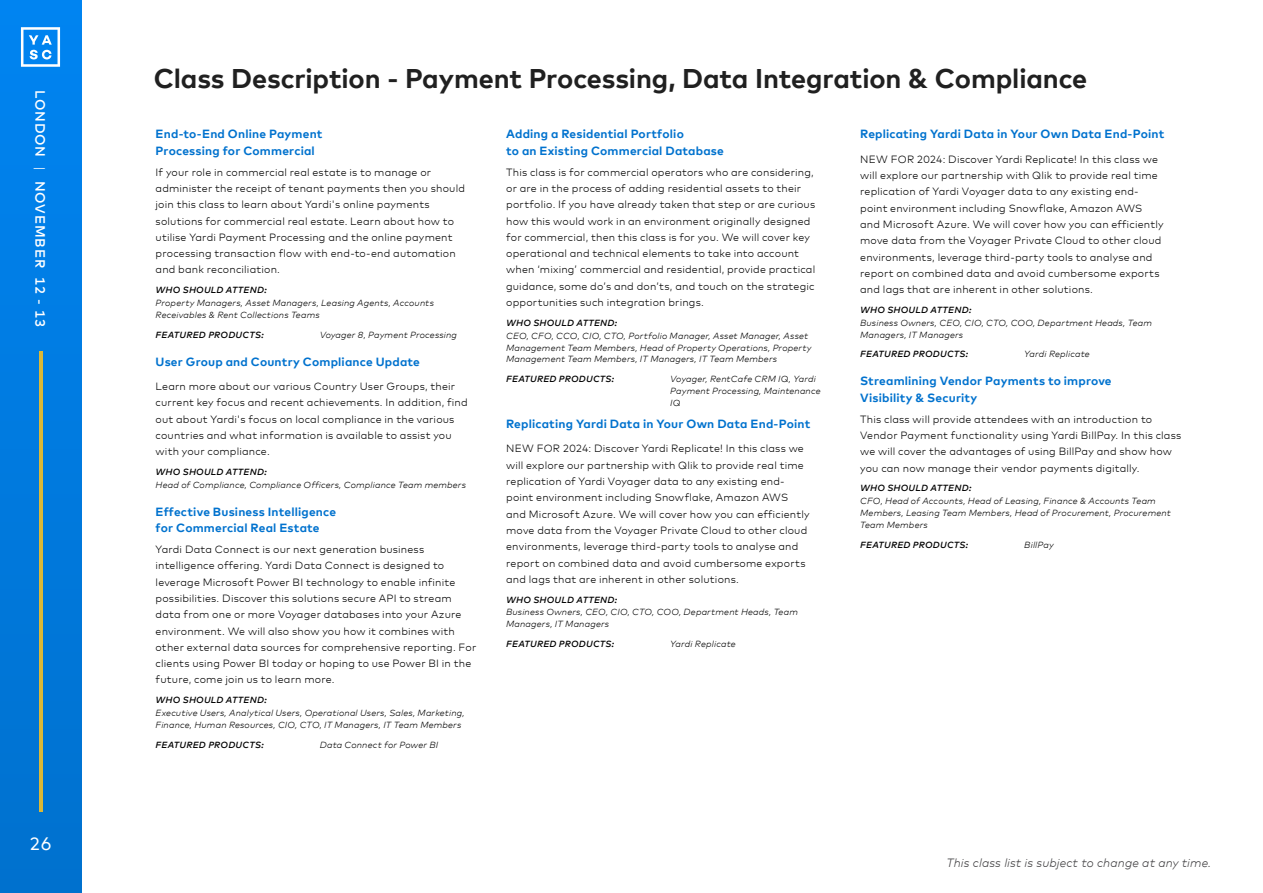
<style>
.page{position:relative;width:1263px;height:893px;background:#fff}
.page>*{position:absolute;margin:0;border:0;box-sizing:border-box;transform-origin:0 0}
.t1{font:700 27px "Mark Offc Pro";letter-spacing:-.005em;color:#202020}
.t2{font:18px "Mark Offc Pro";color:#fff}
.t3{font:500 13.5px "Mark Offc Pro";letter-spacing:.065em;color:#fff}
.t4{font:italic 300 12px "Mark Offc Pro";letter-spacing:.01em;color:#414042}
.t5{font:700 11.85px/16.4px "Mark Offc Pro";letter-spacing:.015em;color:#0072ce}
.t6{font:300 10.5px/16.4px "Mark Offc Pro";letter-spacing:.015em;color:#000}
.t7{font:italic 300 8.85px/11.9px "Mark Offc Pro";letter-spacing:.02em;color:#000}
.t8{font:italic 500 8.85px "Mark Offc Pro";letter-spacing:.025em;color:#000}
.s1{font-weight:300}
</style>
<div class="page">
<div style="left:0;top:0;width:81px;height:893px;background:linear-gradient(to bottom,#0084f1,#0673ca)"></div>
<svg style="left:21px;top:27px;width:39px;height:40px"></svg>
<hr style="left:39px;top:351px;width:3px;height:460px;background:#dbb837">
<p class="t3" style="left:51px;top:90px;width:239px;rotate:90deg">LONDON <span class="s1">|</span> NOVEMBER 12 - 13</p>
<h2 class="t2" style="left:29px;top:830px;width:24px">26</h2>
<h1 class="t1" style="left:154px;top:58px;width:935px">Class Description - Payment Processing, Data Integration &amp; Compliance</h1>
<p class="t5" style="left:860px;top:125px;width:306px">Replicating Yardi Data in Your Own Data End-Point</p>
<p class="t6" style="left:860px;top:150px;width:305px">NEW FOR 2024: Discover Yardi Replicate! In this class we will explore our partnership with Qlik to provide real time replication of Yardi Voyager data to any existing end&shy;point environment including Snowflake, Amazon AWS and Microsoft Azure. We will cover how you can efficiently move data from the Voyager Private Cloud to other cloud environments, leverage third-party tools to analyse and report on combined data and avoid cumbersome exports and lags that are inherent in other solutions.</p>
<p class="t8" style="left:860px;top:303px;width:113px">WHO SHOULD ATTEND:</p>
<p class="t7" style="left:860px;top:316px;width:293px">Business Owners, CEO, CIO, CTO, COO, Department Heads, Team<br>Managers, IT Managers</p>
<p class="t8" style="left:860px;top:348px;width:110px">FEATURED PRODUCTS:</p>
<p class="t7" style="left:1024px;top:348px;width:67px">Yardi Replicate</p>
<p class="t5" style="left:860px;top:372px;width:253px">Streamlining Vendor Payments to improve<br>Visibility &amp; Security</p>
<p class="t6" style="left:860px;top:410px;width:323px">This class will provide attendees with an introduction to Vendor Payment functionality using Yardi BillPay. In this class we will cover the advantages of using BillPay and show how you can now manage their vendor payments digitally.</p>
<p class="t8" style="left:860px;top:481px;width:113px">WHO SHOULD ATTEND:</p>
<p class="t7" style="left:860px;top:494px;width:312px">CFO, Head of Accounts, Head of Leasing, Finance &amp; Accounts Team<br>Members, Leasing Team Members, Head of Procurement, Procurement<br>Team Members</p>
<p class="t8" style="left:860px;top:538px;width:110px">FEATURED PRODUCTS:</p>
<p class="t7" style="left:1024px;top:538px;width:31px">BillPay</p>
<p class="t5" style="left:506px;top:125px;width:219px">Adding a Residential Portfolio<br>to an Existing Commercial Database</p>
<p class="t6" style="left:506px;top:163px;width:311px">This class is for commercial operators who are considering, or are in the process of adding residential assets to their portfolio. If you have already taken that step or are curious how this would work in an environment originally designed for commercial, then this class is for you. We will cover key operational and technical elements to take into account when ‘mixing’ commercial and residential, provide practical guidance, some do’s and don’ts, and touch on the strategic opportunities such integration brings.</p>
<p class="t8" style="left:506px;top:316px;width:113px">WHO SHOULD ATTEND:</p>
<p class="t7" style="left:506px;top:329px;width:307px">CEO, CFO, CCO, CIO, CTO, Portfolio Manager, Asset Manager, Asset<br>Management Team Members, Head of Property Operations, Property<br>Management Team Members, IT Managers, IT Team Members</p>
<p class="t8" style="left:506px;top:372px;width:110px">FEATURED PRODUCTS:</p>
<p class="t7" style="left:670px;top:372px;width:152px">Voyager, RentCafe CRM IQ, Yardi<br>Payment Processing, Maintenance<br>IQ</p>
<p class="t5" style="left:506px;top:415px;width:306px">Replicating Yardi Data in Your Own Data End-Point</p>
<p class="t6" style="left:506px;top:440px;width:305px">NEW FOR 2024: Discover Yardi Replicate! In this class we will explore our partnership with Qlik to provide real time replication of Yardi Voyager data to any existing end&shy;point environment including Snowflake, Amazon AWS and Microsoft Azure. We will cover how you can efficiently move data from the Voyager Private Cloud to other cloud environments, leverage third-party tools to analyse and report on combined data and avoid cumbersome exports and lags that are inherent in other solutions.</p>
<p class="t8" style="left:506px;top:593px;width:113px">WHO SHOULD ATTEND:</p>
<p class="t7" style="left:506px;top:606px;width:293px">Business Owners, CEO, CIO, CTO, COO, Department Heads, Team<br>Managers, IT Managers</p>
<p class="t8" style="left:506px;top:637px;width:110px">FEATURED PRODUCTS:</p>
<p class="t7" style="left:670px;top:637px;width:67px">Yardi Replicate</p>
<p class="t5" style="left:156px;top:125px;width:168px">End-to-End Online Payment<br>Processing for Commercial</p>
<p class="t6" style="left:156px;top:163px;width:311px">If your role in commercial real estate is to manage or administer the receipt of tenant payments then you should join this class to learn about Yardi's online payments solutions for commercial real estate. Learn about how to utilise Yardi Payment Processing and the online payment processing transaction flow with end-to-end automation and bank reconciliation.</p>
<p class="t8" style="left:156px;top:283px;width:113px">WHO SHOULD ATTEND:</p>
<p class="t7" style="left:156px;top:296px;width:280px">Property Managers, Asset Managers, Leasing Agents, Accounts<br>Receivables &amp; Rent Collections Teams</p>
<p class="t8" style="left:156px;top:328px;width:110px">FEATURED PRODUCTS:</p>
<p class="t7" style="left:320px;top:328px;width:139px">Voyager 8, Payment Processing</p>
<p class="t5" style="left:156px;top:352px;width:266px">User Group and Country Compliance Update</p>
<p class="t6" style="left:156px;top:377px;width:314px">Learn more about our various Country User Groups, their current key focus and recent achievements. In addition, find out about Yardi's focus on local compliance in the various countries and what information is available to assist you with your compliance.</p>
<p class="t8" style="left:156px;top:465px;width:113px">WHO SHOULD ATTEND:</p>
<p class="t7" style="left:156px;top:478px;width:312px">Head of Compliance, Compliance Officers, Compliance Team members</p>
<p class="t5" style="left:156px;top:502px;width:182px">Effective Business Intelligence for Commercial Real Estate</p>
<p class="t6" style="left:156px;top:540px;width:322px">Yardi Data Connect is our next generation business intelligence offering. Yardi Data Connect is designed to leverage Microsoft Power BI technology to enable infinite possibilities. Discover this solutions secure API to stream data from one or more Voyager databases into your Azure environment. We will also show you how it combines with other external data sources for comprehensive reporting. For clients using Power BI today or hoping to use Power BI in the future, come join us to learn more.</p>
<p class="t8" style="left:156px;top:693px;width:113px">WHO SHOULD ATTEND:</p>
<p class="t7" style="left:156px;top:706px;width:310px">Executive Users, Analytical Users, Operational Users, Sales, Marketing,<br>Finance, Human Resources, CIO, CTO, IT Managers, IT Team Members</p>
<p class="t8" style="left:156px;top:738px;width:110px">FEATURED PRODUCTS:</p>
<p class="t7" style="left:320px;top:738px;width:120px">Data Connect for Power BI</p>
<p class="t4" style="left:946px;top:854px;width:266px">This class list is subject to change at any time.</p>
</div>
